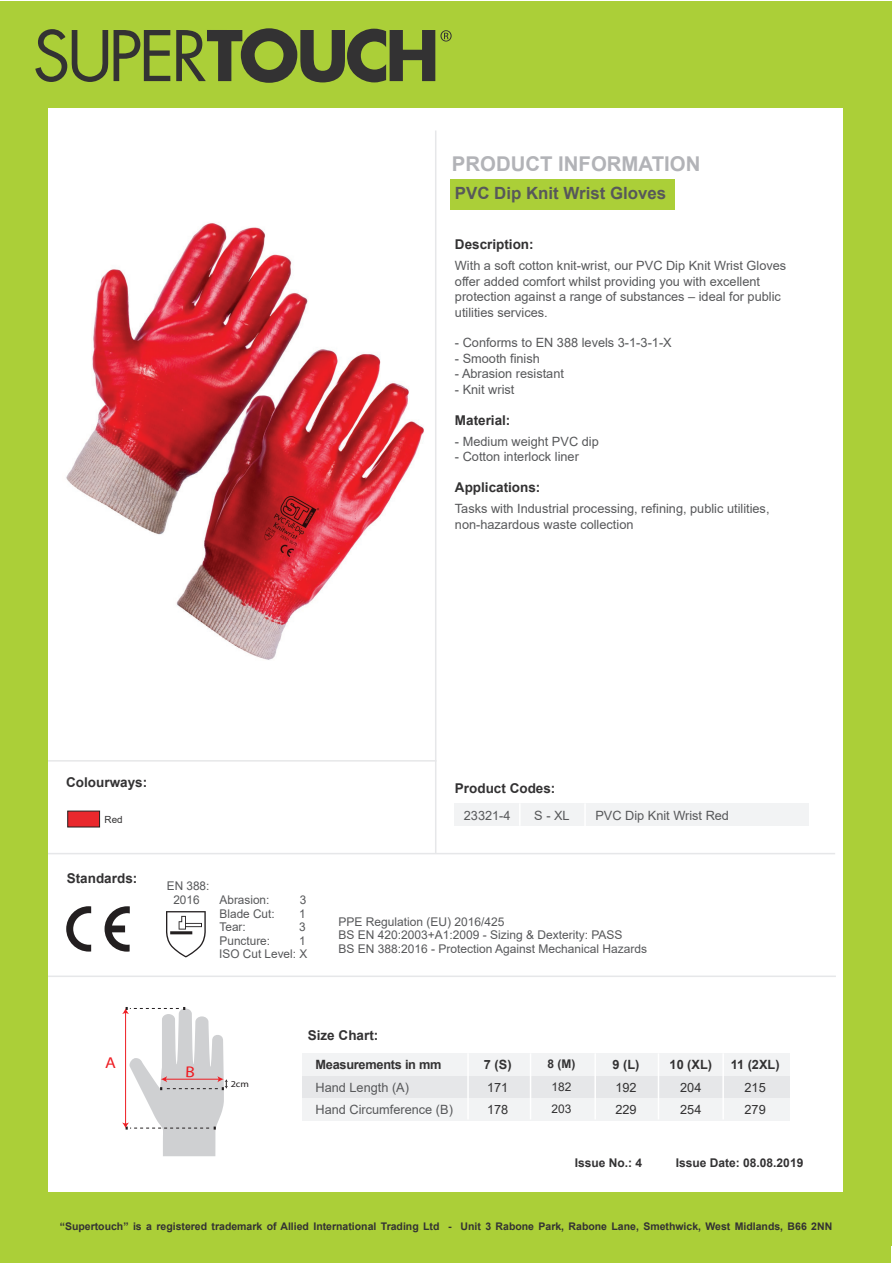
<style>
.page{position:relative;width:893px;height:1263px;background:#fff}
.page>*{position:absolute;margin:0;border:0;box-sizing:border-box;transform-origin:0 0}
.t1{font:700 20.4px "Arial";color:#b2b3b7}
.t2{font:700 16.8px "Arial";color:#57585a}
.t3{font:15.75px "Myriad Pro";color:#ee1d23;scale:1.12 1}
.t4{font:700 13.5px "Arial";color:#333233}
.t5{font:12.75px/15.5px "Arial";color:#57585a}
.t6{font:700 12.75px "Arial";letter-spacing:-.02em;color:#333233}
.t7{font:12.75px/22.5px "Arial";color:#333233}
.t8{font:12px/13.5px "Arial";color:#57585a}
.t9{font:700 12px "Arial";color:#333233}
.t10{font:12px/22.5px "Arial";color:#333233}
.t11{font:700 10.5px "Arial";color:#333233}
.t12{font:9.9px "Arial";color:#333233}
.t13{font:9px "Myriad Pro";color:#231f20;scale:1.12 1}
</style>
<div class="page">
<img style="left:66px;top:218px;width:371px;height:451px">
<div style="left:455px;top:803px;width:354px;height:22px;background:#f2f3f4"></div>
<hr style="left:519px;top:803px;width:2px;height:23px;background:#fff">
<hr style="left:584px;top:803px;width:2px;height:23px;background:#fff">
<div style="left:302px;top:1076px;width:488px;height:22px;background:#e6e7e9"></div>
<div style="left:302px;top:1098px;width:488px;height:23px;background:#f2f3f4"></div>
<div style="left:302px;top:1053px;width:488px;height:23px;background:#f2f3f4"></div>
<hr style="left:467px;top:1053px;width:2px;height:66px;background:#fff">
<hr style="left:530px;top:1053px;width:1px;height:66px;background:#fff">
<hr style="left:594px;top:1053px;width:2px;height:66px;background:#fff">
<hr style="left:658px;top:1053px;width:1px;height:66px;background:#fff">
<hr style="left:722px;top:1053px;width:2px;height:66px;background:#fff">
<svg style="left:105px;top:906px;width:25px;height:46px"></svg>
<svg style="left:66px;top:906px;width:25px;height:45px"></svg>
<div style="left:68px;top:811px;width:32px;height:16px;background:#e9282d"></div>
<svg style="left:166px;top:911px;width:40px;height:46px"></svg>
<div style="left:450px;top:179px;width:225px;height:30px;background:#abcf38"></div>
<hr style="left:435px;top:131px;width:1px;height:723px;background:#e6e7e9">
<hr style="left:47px;top:975px;width:789px;height:2px;background:#e6e7e9">
<hr style="left:46px;top:853px;width:789px;height:1px;background:#e6e7e9">
<hr style="left:48px;top:760px;width:388px;height:1px;background:#e6e7e9">
<div style="left:0;top:1px;width:891px;height:106px;background:#abcf38"></div>
<div style="left:0;top:1192px;width:890px;height:71px;background:#abcf38"></div>
<svg style="left:35px;top:29px;width:73px;height:53px"></svg>
<svg style="left:114px;top:30px;width:56px;height:51px"></svg>
<svg style="left:176px;top:28px;width:276px;height:55px"></svg>
<div style="left:0;top:91px;width:48px;height:1141px;background:#abcf38"></div>
<div style="left:844px;top:104px;width:48px;height:1141px;background:#abcf38"></div>
<svg style="left:122px;top:1007px;width:106px;height:149px"></svg>
<h1 class="t1" style="left:452px;top:150px;width:250px">PRODUCT INFORMATION</h1>
<h2 class="t2" style="left:455px;top:181px;width:213px">PVC Dip Knit Wrist Gloves</h2>
<p class="t4" style="left:455px;top:235px;width:80px">Description:</p>
<p class="t5" style="left:455px;top:258px;width:333px">With a soft cotton knit-wrist, our PVC Dip Knit Wrist Gloves offer added comfort whilst providing you with excellent protection against a range of substances – ideal for public utilities services.</p>
<p class="t5" style="left:455px;top:335px;width:218px">- Conforms to EN 388 levels 3-1-3-1-X</p>
<p class="t5" style="left:455px;top:351px;width:87px">- Smooth finish</p>
<p class="t5" style="left:455px;top:366px;width:111px">- Abrasion resistant</p>
<p class="t5" style="left:455px;top:381px;width:61px">- Knit wrist</p>
<p class="t4" style="left:455px;top:410px;width:57px">Material:</p>
<p class="t5" style="left:455px;top:433px;width:145px">- Medium weight PVC dip</p>
<p class="t5" style="left:455px;top:449px;width:125px">- Cotton interlock liner</p>
<p class="t4" style="left:455px;top:478px;width:87px">Applications:</p>
<p class="t5" style="left:455px;top:501px;width:316px">Tasks with Industrial processing, refining, public utilities, non-hazardous waste collection</p>
<p class="t4" style="left:66px;top:772px;width:83px">Colourways:</p>
<p class="t12" style="left:105px;top:813px;width:20px">Red</p>
<p class="t4" style="left:67px;top:868px;width:72px">Standards:</p>
<p class="t8" style="left:167px;top:879px;width:44px;text-align:center">EN 388:<br>2016</p>
<p class="t8" style="left:220px;top:893px;width:51px">Abrasion:</p>
<p class="t8" style="left:300px;top:893px;width:8px">3</p>
<p class="t8" style="left:220px;top:906px;width:57px">Blade Cut:</p>
<p class="t8" style="left:299px;top:906px;width:8px">1</p>
<p class="t8" style="left:220px;top:920px;width:28px">Tear:</p>
<p class="t8" style="left:299px;top:920px;width:8px">3</p>
<p class="t8" style="left:220px;top:934px;width:52px">Puncture:</p>
<p class="t8" style="left:219px;top:934px;width:89px;text-align:right">1<br>ISO Cut Level: X</p>
<p class="t4" style="left:455px;top:778px;width:102px">Product Codes:</p>
<p class="t5" style="left:464px;top:807px;width:48px">23321-4</p>
<p class="t5" style="left:534px;top:807px;width:37px">S - XL</p>
<p class="t5" style="left:595px;top:807px;width:135px">PVC Dip Knit Wrist Red</p>
<p class="t8" style="left:338px;top:914px;width:310px">PPE Regulation (EU) 2016/425<br>BS EN 420:2003+A1:2009 - Sizing &amp; Dexterity: PASS<br>BS EN 388:2016 - Protection Against Mechanical Hazards</p>
<p class="t3" style="left:105px;top:1053px;width:11px">A</p>
<p class="t13" style="left:231px;top:1079px;width:18px">2cm</p>
<p class="t4" style="left:308px;top:1026px;width:72px">Size Chart:</p>
<p class="t6" style="left:315px;top:1055px;width:128px">Measurements in mm</p>
<p class="t5" style="left:315px;top:1076px;width:139px;line-height:22.5px">Hand Length (A)<br>Hand Circumference (B)</p>
<p class="t6" style="left:484px;top:1055px;width:29px">7 (S)</p>
<p class="t7" style="left:487px;top:1076px;width:23px">171<br>178</p>
<p class="t9" style="left:547px;top:1056px;width:29px">8 (M)</p>
<p class="t10" style="left:551px;top:1075px;width:21px">182<br>203</p>
<p class="t6" style="left:613px;top:1055px;width:28px">9 (L)</p>
<p class="t7" style="left:615px;top:1076px;width:23px">192<br>229</p>
<p class="t6" style="left:670px;top:1055px;width:44px">10 (XL)</p>
<p class="t7" style="left:680px;top:1076px;width:23px">204<br>254</p>
<p class="t6" style="left:731px;top:1055px;width:50px">11 (2XL)</p>
<p class="t7" style="left:744px;top:1076px;width:23px">215<br>279</p>
<p class="t9" style="left:575px;top:1154px;width:69px">Issue No.: 4</p>
<p class="t9" style="left:676px;top:1154px;width:129px">Issue Date: 08.08.2019</p>
<p class="t11" style="left:60px;top:1219px;width:774px">“Supertouch” is a registered trademark of Allied International Trading Ltd - Unit 3 Rabone Park, Rabone Lane, Smethwick, West Midlands, B66 2NN</p>
</div>
